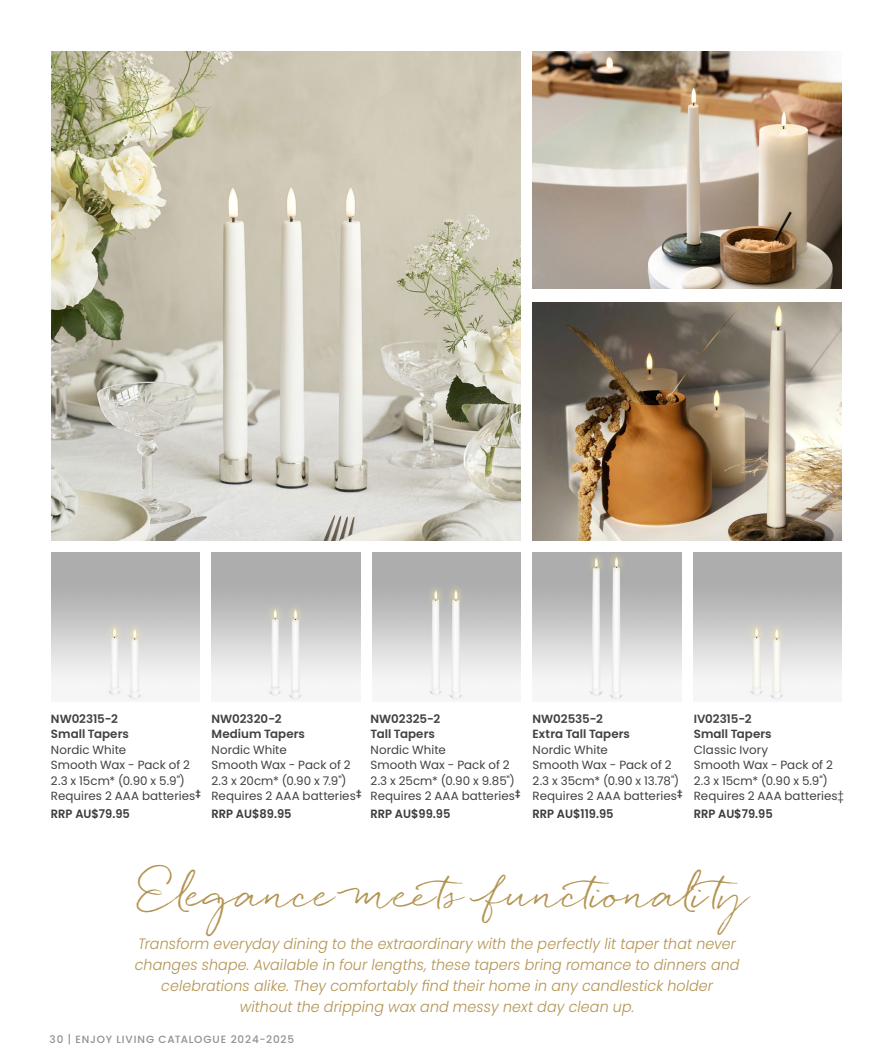
<style>
.page{position:relative;width:893px;height:1063px;background:#fff}
.page>*{position:absolute;margin:0;border:0;box-sizing:border-box;transform-origin:0 0}
.H2_Script{font:42px "Quickpen";color:#b39351}
.Italic_Description{font:italic 300 15px/21px "Poppins";letter-spacing:.005em;color:#b39351;text-align:center;scale:.95 1}
.Price{font:600 12px "Poppins";color:#3c3a3b;scale:.95 1}
.Product_Details{font:11.85px "Poppins";letter-spacing:.005em;color:#414042}
.Product_Details-2{font:600 11.85px "Poppins";color:#414042}
.t1{font:500 10.5px "Poppins";letter-spacing:.08em;color:#8e9092}
.s1{font-size:11.4px}
</style>
<div class="page">
<div style="left:787px;top:122px;width:56px;height:31px;border:2px solid #fff;border-radius:6px"></div>
<img style="left:51px;top:553px;width:149px;height:147px">
<img style="left:693px;top:553px;width:149px;height:147px">
<img style="left:212px;top:553px;width:148px;height:147px">
<img style="left:533px;top:553px;width:148px;height:147px">
<img style="left:372px;top:553px;width:149px;height:147px">
<img style="left:533px;top:302px;width:309px;height:238px">
<img style="left:533px;top:51px;width:309px;height:238px">
<img style="left:51px;top:51px;width:470px;height:489px">
<p class="Product_Details-2" style="left:51px;top:711px;width:68px">NW02315-2</p>
<p class="Product_Details-2" style="left:51px;top:727px;width:79px">Small Tapers</p>
<p class="Product_Details" style="left:51px;top:743px;width:77px">Nordic White</p>
<p class="Product_Details" style="left:51px;top:758px;width:141px">Smooth Wax - Pack of 2</p>
<p class="Product_Details" style="left:51px;top:774px;width:135px">2.3 x 15cm* (0.90 x 5.9")</p>
<p class="Product_Details" style="left:51px;top:789px;width:151px">Requires 2 AAA batteries<sup>‡</sup></p>
<p class="Price" style="left:51px;top:807px;width:85px">RRP AU$79.95</p>
<p class="Product_Details-2" style="left:212px;top:711px;width:71px">NW02320-2</p>
<p class="Product_Details-2" style="left:212px;top:727px;width:95px">Medium Tapers</p>
<p class="Product_Details" style="left:212px;top:743px;width:77px">Nordic White</p>
<p class="Product_Details" style="left:212px;top:758px;width:141px">Smooth Wax - Pack of 2</p>
<p class="Product_Details" style="left:212px;top:774px;width:137px">2.3 x 20cm* (0.90 x 7.9")</p>
<p class="Product_Details" style="left:212px;top:789px;width:151px">Requires 2 AAA batteries<sup>‡</sup></p>
<p class="Price" style="left:212px;top:807px;width:86px">RRP AU$89.95</p>
<p class="Product_Details-2" style="left:371px;top:711px;width:71px">NW02325-2</p>
<p class="Product_Details-2" style="left:371px;top:727px;width:66px">Tall Tapers</p>
<p class="Product_Details" style="left:371px;top:743px;width:77px">Nordic White</p>
<p class="Product_Details" style="left:371px;top:758px;width:141px">Smooth Wax - Pack of 2</p>
<p class="Product_Details" style="left:371px;top:774px;width:146px">2.3 x 25cm* (0.90 x 9.85")</p>
<p class="Product_Details" style="left:371px;top:789px;width:151px">Requires 2 AAA batteries<sup>‡</sup></p>
<p class="Price" style="left:371px;top:807px;width:86px">RRP AU$99.95</p>
<p class="Product_Details-2" style="left:533px;top:711px;width:72px">NW02535-2</p>
<p class="Product_Details-2" style="left:533px;top:727px;width:99px">Extra Tall Tapers</p>
<p class="Product_Details" style="left:533px;top:743px;width:77px">Nordic White</p>
<p class="Product_Details" style="left:533px;top:758px;width:141px">Smooth Wax - Pack of 2</p>
<p class="Product_Details" style="left:533px;top:774px;width:148px">2.3 x 35cm* (0.90 x 13.78")</p>
<p class="Product_Details" style="left:533px;top:789px;width:151px">Requires 2 AAA batteries<sup>‡</sup></p>
<p class="Price" style="left:533px;top:807px;width:87px">RRP AU$119.95</p>
<p class="Product_Details-2" style="left:694px;top:711px;width:59px">IV02315-2</p>
<p class="Product_Details-2" style="left:694px;top:727px;width:79px">Small Tapers</p>
<p class="Product_Details" style="left:694px;top:743px;width:76px">Classic Ivory</p>
<p class="Product_Details" style="left:694px;top:758px;width:141px">Smooth Wax - Pack of 2</p>
<p class="Product_Details" style="left:694px;top:774px;width:135px">2.3 x 15cm* (0.90 x 5.9")</p>
<p class="Product_Details" style="left:694px;top:789px;width:152px">Requires 2 AAA batteries‡</p>
<p class="Price" style="left:694px;top:807px;width:85px">RRP AU$79.95</p>
<p class="H2_Script" style="left:140px;top:869px;width:622px">Elegance meets functionality</p>
<p class="Italic_Description" style="left:135px;top:933px;width:638px">Transform everyday dining to the extraordinary with the perfectly lit taper that never changes shape. Available in four lengths, these tapers bring romance to dinners and celebrations alike. They comfortably find their home in any candlestick holder without the dripping wax and messy next day clean up.</p>
<p class="t1" style="left:50px;top:1034px;width:246px">30 <span class="s1">|</span> ENJOY LIVING CATALOGUE 2024-2025</p>
</div>
